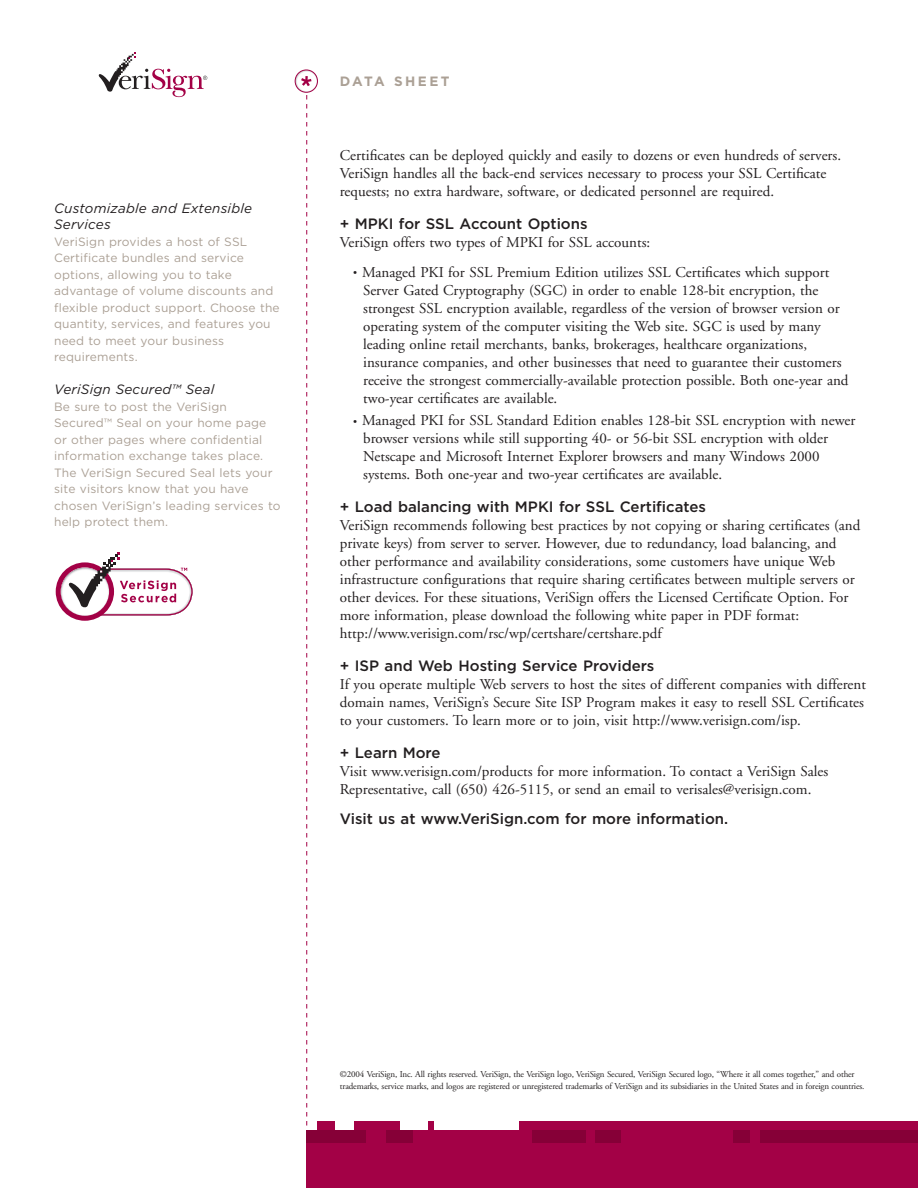
<style>
.page{position:relative;width:918px;height:1188px;background:#fff}
.page>*{position:absolute;margin:0;border:0;box-sizing:border-box;transform-origin:0 0}
.t1{font:15px/18px "Adobe Garamond";color:#231f20}
.t2{font:500 15px "Gotham";color:#231f20}
.t3{font:italic 13.5px/16.5px "Gotham";letter-spacing:.015em;color:#231f20}
.t4{font:700 13.5px "Gotham";letter-spacing:.18em;color:#aba095}
.t5{font:12px/16.5px "Gotham";letter-spacing:.015em;color:#aba095}
.t6{font:9px/12px "Adobe Garamond";letter-spacing:-.015em;color:#231f20}
.s1{font-size:10.5px}
</style>
<div class="page">
<svg style="left:99px;top:52px;width:108px;height:45px"></svg>
<div style="left:306px;top:1121px;width:612px;height:67px;background:#a30146"></div>
<div style="left:306px;top:1121px;width:11px;height:9px;background:#fff"></div>
<div style="left:336px;top:1121px;width:18px;height:9px;background:#fff"></div>
<div style="left:401px;top:1121px;width:27px;height:9px;background:#fff"></div>
<div style="left:435px;top:1121px;width:84px;height:9px;background:#fff"></div>
<div style="left:306px;top:1130px;width:60px;height:13px;background:#860037"></div>
<div style="left:386px;top:1130px;width:27px;height:13px;background:#860037"></div>
<div style="left:532px;top:1130px;width:53px;height:13px;background:#860037"></div>
<div style="left:595px;top:1130px;width:26px;height:13px;background:#860037"></div>
<div style="left:733px;top:1130px;width:17px;height:13px;background:#860037"></div>
<div style="left:761px;top:1130px;width:157px;height:13px;background:#860037"></div>
<svg style="left:295px;top:70px;width:22px;height:22px"></svg>
<div style="left:295px;top:70px;width:23px;height:23px;border:1px solid #a30146;border-radius:50%"></div>
<svg style="left:301px;top:76px;width:11px;height:10px"></svg>
<svg style="left:306px;top:92px;width:1px;height:1034px"></svg>
<svg style="left:56px;top:552px;width:137px;height:69px"></svg>
<p class="t3" style="left:54px;top:200px;width:200px">Customizable and Extensible<br>Services</p>
<p class="t5" style="left:54px;top:234px;width:227px">VeriSign provides a host of SSL<br>Certificate bundles and service options, allowing you to take advantage of volume discounts and flexible product support. Choose the quantity, services, and features you need to meet your business requirements.</p>
<p class="t3" style="left:54px;top:382px;width:162px">VeriSign Secured™ Seal</p>
<p class="t5" style="left:54px;top:399px;width:228px">Be sure to post the VeriSign<br>Secured™ Seal on your home page or other pages where confidential information exchange takes place.<br>The VeriSign Secured Seal lets your site visitors know that you have chosen VeriSign’s leading services to help protect them.</p>
<p class="t4" style="left:340px;top:73px;width:111px">DATA SHEET</p>
<p class="t1" style="left:340px;top:148px;width:503px">Certificates can be deployed quickly and easily to dozens or even hundreds of servers.<br>VeriSign handles all the back-end services necessary to process your SSL Certificate requests; no extra hardware, software, or dedicated personnel are required.</p>
<p class="t2" style="left:340px;top:215px;width:249px">+ MPKI for SSL Account Options</p>
<p class="t1" style="left:340px;top:235px;width:312px">VeriSign offers two types of MPKI for SSL accounts:</p>
<p class="t1" style="left:363px;top:265px;width:487px;text-indent:-10px"><span class="s1">•</span> Managed PKI for SSL Premium Edition utilizes SSL Certificates which support Server Gated Cryptography (SGC) in order to enable 128-bit encryption, the strongest SSL encryption available, regardless of the version of browser version or operating system of the computer visiting the Web site. SGC is used by many leading online retail merchants, banks, brokerages, healthcare organizations, insurance companies, and other businesses that need to guarantee their customers receive the strongest commercially-available protection possible. Both one-year and two-year certificates are available.</p>
<p class="t1" style="left:363px;top:413px;width:494px;text-indent:-10px"><span class="s1">•</span> Managed PKI for SSL Standard Edition enables 128-bit SSL encryption with newer browser versions while still supporting 40- or 56-bit SSL encryption with older Netscape and Microsoft Internet Explorer browsers and many Windows 2000 systems. Both one-year and two-year certificates are available.</p>
<p class="t2" style="left:340px;top:499px;width:368px">+ Load balancing with MPKI for SSL Certificates</p>
<p class="t1" style="left:340px;top:518px;width:522px">VeriSign recommends following best practices by not copying or sharing certificates (and private keys) from server to server. However, due to redundancy, load balancing, and other performance and availability considerations, some customers have unique Web infrastructure configurations that require sharing certificates between multiple servers or other devices. For these situations, VeriSign offers the Licensed Certificate Option. For more information, please download the following white paper in PDF format: http://www.verisign.com/rsc/wp/certshare/certshare.pdf</p>
<p class="t2" style="left:340px;top:658px;width:316px">+ ISP and Web Hosting Service Providers</p>
<p class="t1" style="left:340px;top:677px;width:528px">If you operate multiple Web servers to host the sites of different companies with different domain names, VeriSign’s Secure Site ISP Program makes it easy to resell SSL Certificates to your customers. To learn more or to join, visit http://www.verisign.com/isp.</p>
<p class="t2" style="left:340px;top:745px;width:102px">+ Learn More</p>
<p class="t1" style="left:340px;top:764px;width:490px">Visit www.verisign.com/products for more information. To contact a VeriSign Sales<br>Representative, call (650) 426-5115, or send an email to verisales@verisign.com.</p>
<p class="t2" style="left:340px;top:810px;width:390px">Visit us at www.VeriSign.com for more information.</p>
<p class="t6" style="left:340px;top:1069px;width:526px">©2004 VeriSign, Inc. All rights reserved. VeriSign, the VeriSign logo, VeriSign Secured, VeriSign Secured logo, “Where it all comes together,” and other trademarks, service marks, and logos are registered or unregistered trademarks of VeriSign and its subsidiaries in the United States and in foreign countries.</p>
</div>
